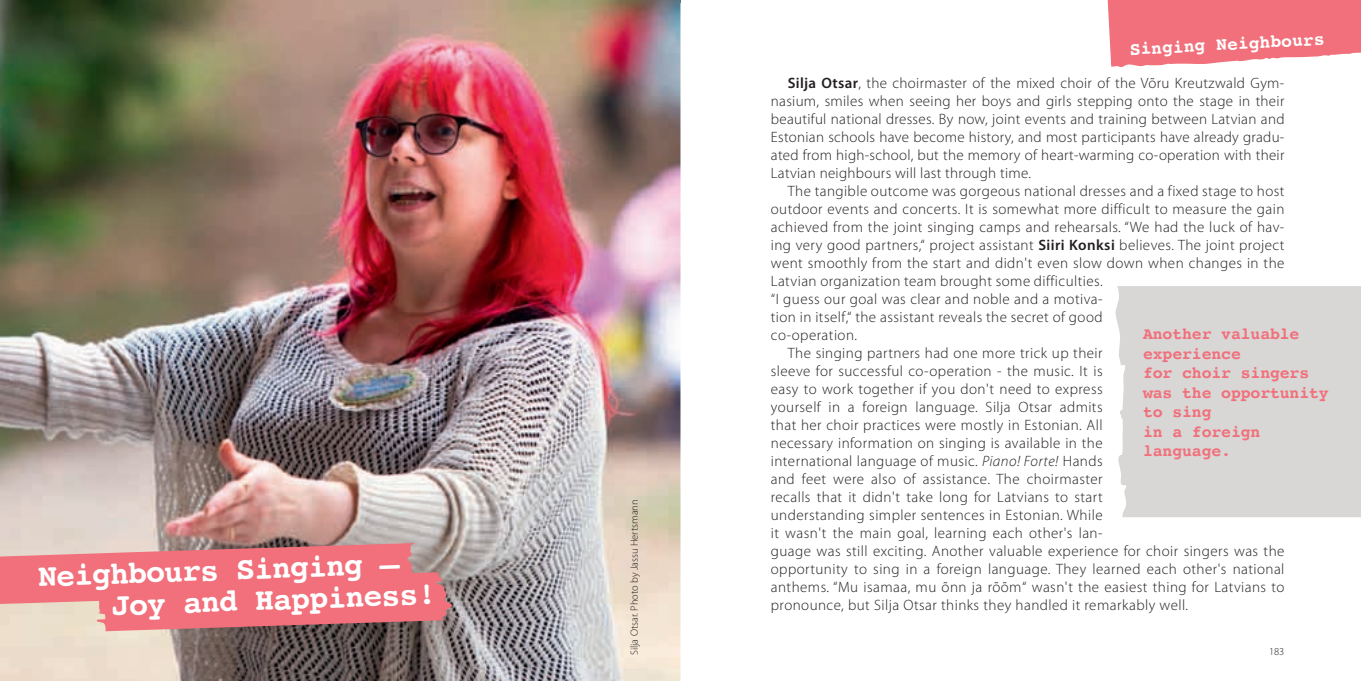
<style>
.page{position:relative;width:1361px;height:681px;background:#fff}
.page>*{position:absolute;margin:0;border:0;box-sizing:border-box;transform-origin:0 0}
.t1{font:700 31.5px/31.5px "Courier 10 Pitch TL";color:#fff}
.t2{font:700 18px "Courier 10 Pitch TL";color:#fff}
.t3{font:700 16.5px/19.5px "Courier 10 Pitch TL";letter-spacing:-.01em;color:#f1707b}
.t4{font:300 15px/18px "Myriad Pro";letter-spacing:.03em;color:#231f20;text-align:justify}
.t5{font:300 10.5px "Myriad Pro";color:#231f20}
.s1{font-weight:600}
.s2{font-style:italic}
</style>
<div class="page">
<svg style="left:1107px;top:0;width:254px;height:67px;background:#f27f88"></svg>
<div style="left:1115px;top:286px;width:246px;height:231px;background:#d8d7d6"></div>
<img style="left:0;top:0;width:680px;height:680px">
<svg style="left:0;top:542px;width:452px;height:89px;background:#e27d83"></svg>
<h1 class="t1" style="left:110px;top:558px;width:327px;text-indent:-72px;rotate:-2deg">Neighbours Singing –<br>Joy and Happiness!</h1>
<p class="t5" style="left:629px;top:654px;width:157px;rotate:-90deg">Silja Otsar. Photo by Jassu Hertsmann</p>
<p class="t2" style="left:1129px;top:39px;width:197px;rotate:-3deg">Singing Neighbours</p>
<p class="t4" style="left:771px;top:74px;width:515px;text-indent:17px"><span class="s1">Silja Otsar</span>, the choirmaster of the mixed choir of the Võru Kreutzwald Gym&shy;nasium, smiles when seeing her boys and girls stepping onto the stage in their beautiful national dresses. By now, joint events and training between Latvian and Estonian schools have become history, and most participants have already gradu&shy;ated from high-school, but the memory of heart-warming co-operation with their Latvian neighbours will last through time.</p>
<p class="t4" style="left:788px;top:182px;width:498px">The tangible outcome was gorgeous national dresses and a fixed stage to host</p>
<p class="t4" style="left:771px;top:200px;width:515px">outdoor events and concerts. It is somewhat more difficult to measure the gain</p>
<p class="t4" style="left:771px;top:218px;width:515px">achieved from the joint singing camps and rehearsals. “We had the luck of hav-</p>
<p class="t4" style="left:771px;top:236px;width:515px">ing very good partners,“ project assistant <span class="s1">Siiri Konksi</span> believes. The joint project</p>
<p class="t4" style="left:771px;top:254px;width:515px">went smoothly from the start and didn't even slow down when changes in the</p>
<p class="t4" style="left:771px;top:272px;width:333px">Latvian organization team brought some difficulties.</p>
<p class="t4" style="left:771px;top:290px;width:333px">“I guess our goal was clear and noble and a motiva-</p>
<p class="t4" style="left:771px;top:308px;width:333px">tion in itself,“ the assistant reveals the secret of good</p>
<p class="t4" style="left:771px;top:326px;width:88px">co-operation.</p>
<p class="t4" style="left:788px;top:344px;width:316px">The singing partners had one more trick up their</p>
<p class="t4" style="left:771px;top:362px;width:333px">sleeve for successful co-operation - the music. It is</p>
<p class="t4" style="left:771px;top:380px;width:333px">easy to work together if you don't need to express</p>
<p class="t4" style="left:771px;top:398px;width:333px">yourself in a foreign language. Silja Otsar admits</p>
<p class="t4" style="left:771px;top:416px;width:333px">that her choir practices were mostly in Estonian. All</p>
<p class="t4" style="left:771px;top:434px;width:333px">necessary information on singing is available in the</p>
<p class="t4" style="left:771px;top:452px;width:333px">international language of music. <span class="s2">Piano! Forte!</span> Hands</p>
<p class="t4" style="left:771px;top:470px;width:333px">and feet were also of assistance. The choirmaster</p>
<p class="t4" style="left:771px;top:488px;width:333px">recalls that it didn't take long for Latvians to start</p>
<p class="t4" style="left:771px;top:506px;width:333px">understanding simpler sentences in Estonian. While</p>
<p class="t4" style="left:771px;top:524px;width:333px">it wasn't the main goal, learning each other's lan-</p>
<p class="t4" style="left:771px;top:542px;width:515px">guage was still exciting. Another valuable experience for choir singers was the</p>
<p class="t4" style="left:771px;top:560px;width:515px">opportunity to sing in a foreign language. They learned each other's national</p>
<p class="t4" style="left:771px;top:578px;width:515px">anthems. “Mu isamaa, mu õnn ja rõõm“ wasn't the easiest thing for Latvians to</p>
<p class="t4" style="left:771px;top:596px;width:419px">pronounce, but Silja Otsar thinks they handled it remarkably well.</p>
<p class="t3" style="left:1143px;top:324px;width:187px">Another valuable experience<br>for choir singers was the opportunity to sing<br>in a foreign language.</p>
<p class="t5" style="left:1269px;top:645px;width:17px">183</p>
</div>
